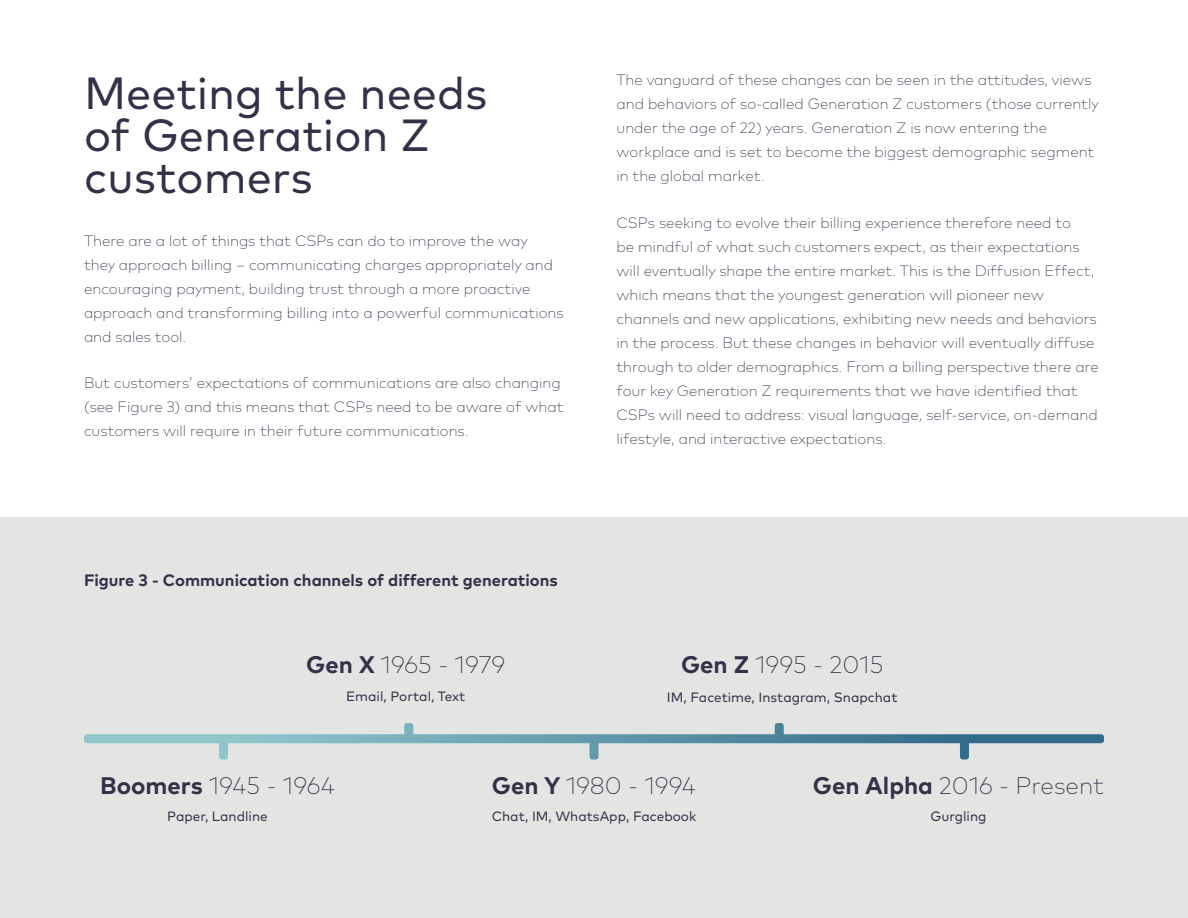
<style>
.page{position:relative;width:1188px;height:918px;background:#fff}
.page>*{position:absolute;margin:0;border:0;box-sizing:border-box;transform-origin:0 0}
.t1{font:45px/42px "Mark Pro";color:#333147}
.t2{font:200 24px "Mark Pro";color:#333147}
.Body_text{font:700 16.5px "Mark Pro";color:#333147}
.Body_text-2{font:200 15px/24px "Mark Pro";color:#333147}
.t3{font:13.5px "Mark Pro";color:#333147}
.s1{font-weight:700}
</style>
<div class="page">
<div style="left:0;top:518px;width:1188px;height:400px;background:#e3e5e3"></div>
<svg style="left:84px;top:723px;width:1020px;height:37px"></svg>
<p class="t1" style="left:84px;top:69px;width:405px">Meeting the needs of Generation Z customers</p>
<p class="Body_text-2" style="left:84px;top:227px;width:481px">There are a lot of things that CSPs can do to improve the way<br>they approach billing – communicating charges appropriately and encouraging payment, building trust through a more proactive approach and transforming billing into a powerful communications and sales tool.</p>
<p class="Body_text-2" style="left:84px;top:370px;width:481px">But customers’ expectations of communications are also changing (see Figure 3) and this means that CSPs need to be aware of what customers will require in their future communications.</p>
<p class="Body_text" style="left:84px;top:568px;width:475px">Figure 3 - Communication channels of different generations</p>
<p class="t2" style="left:306px;top:647px;width:201px"><span class="s1">Gen X</span> 1965 - 1979</p>
<p class="t3" style="left:346px;top:686px;width:121px">Email, Portal, Text</p>
<p class="Body_text-2" style="left:616px;top:67px;width:484px">The vanguard of these changes can be seen in the attitudes, views and behaviors of so-called Generation Z customers (those currently under the age of 22) years. Generation Z is now entering the workplace and is set to become the biggest demographic segment in the global market.</p>
<p class="Body_text-2" style="left:616px;top:209px;width:484px">CSPs seeking to evolve their billing experience therefore need to<br>be mindful of what such customers expect, as their expectations will eventually shape the entire market. This is the Diffusion Effect, which means that the youngest generation will pioneer new channels and new applications, exhibiting new needs and behaviors in the process. But these changes in behavior will eventually diffuse through to older demographics. From a billing perspective there are four key Generation Z requirements that we have identified that CSPs will need to address: visual language, self-service, on-demand lifestyle, and interactive expectations.</p>
<p class="t2" style="left:681px;top:647px;width:204px"><span class="s1">Gen Z</span> 1995 - 2015</p>
<p class="t3" style="left:667px;top:687px;width:232px">IM, Facetime, Instagram, Snapchat</p>
<p class="t2" style="left:100px;top:768px;width:236px"><span class="s1">Boomers</span> 1945 - 1964</p>
<p class="t3" style="left:167px;top:806px;width:102px">Paper, Landline</p>
<p class="t2" style="left:492px;top:768px;width:206px"><span class="s1">Gen Y</span> 1980 - 1994</p>
<p class="t3" style="left:492px;top:806px;width:206px">Chat, IM, WhatsApp, Facebook</p>
<p class="t2" style="left:813px;top:768px;width:293px"><span class="s1">Gen Alpha</span> 2016 - Present</p>
<p class="t3" style="left:930px;top:806px;width:58px">Gurgling</p>
</div>
